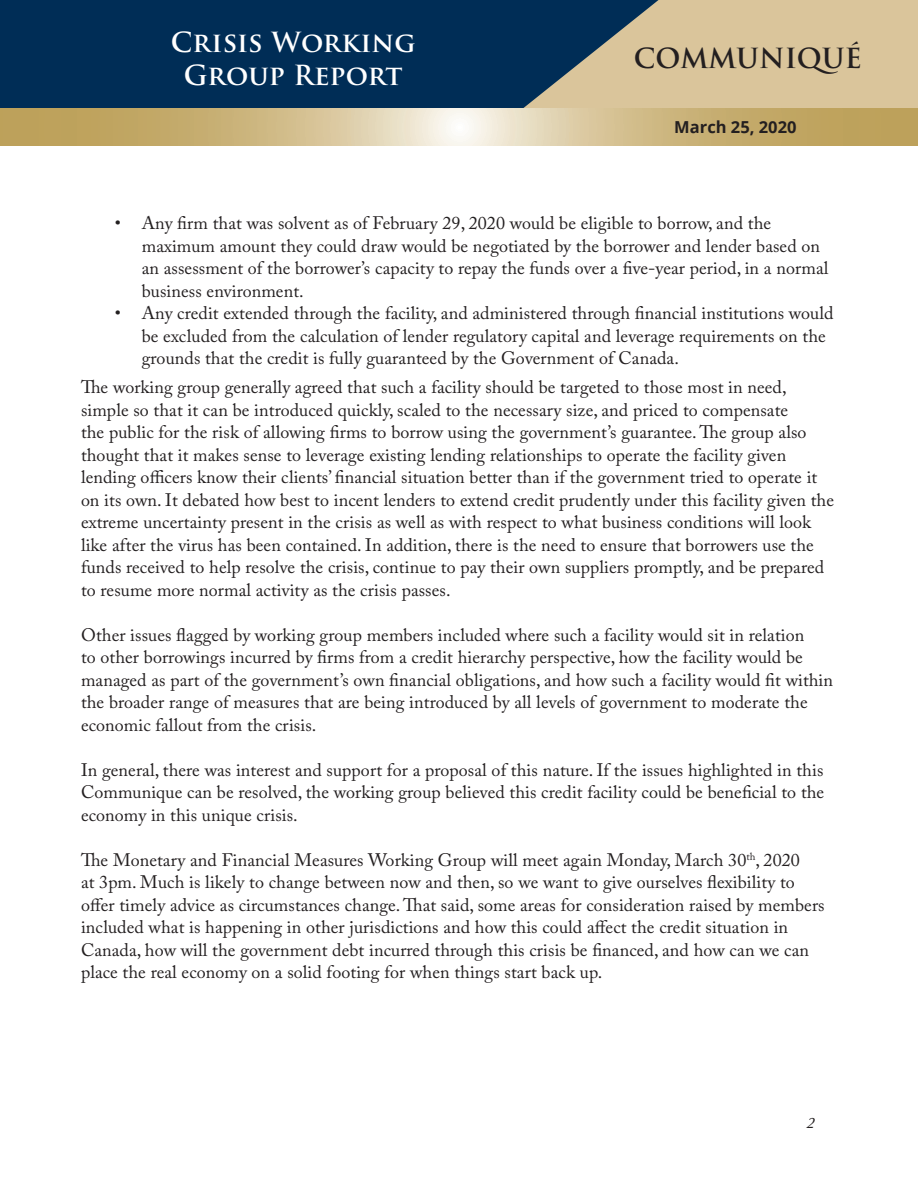
<style>
.page{position:relative;width:918px;height:1188px;background:#fff}
.page>*{position:absolute;margin:0;border:0;box-sizing:border-box;transform-origin:0 0}
.t1{font:700 27px/33px "Trajan Pro";letter-spacing:.01em;color:#fff;text-align:center}
.t2{font:700 27px "Trajan Pro";color:#231f20}
.body{font:18px/22.5px "Adobe Caslon Pro";letter-spacing:.005em;color:#231f20}
.BULLETS{font:18px/22.5px "Adobe Caslon Pro";letter-spacing:.005em;color:#231f20}
.t3{font:700 16.5px "Open Sans";color:#231f20}
.t4{font:italic 15px "Optima";color:#231f20}
</style>
<div class="page">
<div style="left:0;top:0;width:664px;height:108px;background:#002d56"></div>
<svg style="left:524px;top:0;width:394px;height:108px"></svg>
<svg style="left:1px;top:108px;width:917px;height:38px;background:#d0bb88"></svg>
<p class="t1" style="left:171px;top:27px;width:246px">Crisis Working<br>Group Report</p>
<p class="t2" style="left:634px;top:42px;width:230px">COMMUNIQUÉ</p>
<p class="t3" style="left:674px;top:116px;width:124px">March 25, 2020</p>
<p class="BULLETS" style="left:142px;top:212px;width:688px;text-indent:-27px">• Any firm that was solvent as of February 29, 2020 would be eligible to borrow, and the maximum amount they could draw would be negotiated by the borrower and lender based on an assessment of the borrower’s capacity to repay the funds over a five-year period, in a normal business environment.</p>
<p class="BULLETS" style="left:142px;top:302px;width:693px;text-indent:-27px">• Any credit extended through the facility, and administered through financial institutions would be excluded from the calculation of lender regulatory capital and leverage requirements on the grounds that the credit is fully guaranteed by the Government of Canada.</p>
<p class="body" style="left:81px;top:376px;width:755px">The working group generally agreed that such a facility should be targeted to those most in need, simple so that it can be introduced quickly, scaled to the necessary size, and priced to compensate<br>the public for the risk of allowing firms to borrow using the government’s guarantee. The group also thought that it makes sense to leverage existing lending relationships to operate the facility given lending officers know their clients’ financial situation better than if the government tried to operate it on its own. It debated how best to incent lenders to extend credit prudently under this facility given the extreme uncertainty present in the crisis as well as with respect to what business conditions will look like after the virus has been contained. In addition, there is the need to ensure that borrowers use the funds received to help resolve the crisis, continue to pay their own suppliers promptly, and be prepared to resume more normal activity as the crisis passes.</p>
<p class="body" style="left:81px;top:624px;width:754px">Other issues flagged by working group members included where such a facility would sit in relation<br>to other borrowings incurred by firms from a credit hierarchy perspective, how the facility would be managed as part of the government’s own financial obligations, and how such a facility would fit within the broader range of measures that are being introduced by all levels of government to moderate the economic fallout from the crisis.</p>
<p class="body" style="left:81px;top:759px;width:745px;text-align:justify">In general, there was interest and support for a proposal of this nature. If the issues highlighted in this Communique can be resolved, the working group believed this credit facility could be beneficial to the economy in this unique crisis.</p>
<p class="body" style="left:81px;top:849px;width:745px">The Monetary and Financial Measures Working Group will meet again Monday, March 30<sup>th</sup>, 2020<br>at 3pm. Much is likely to change between now and then, so we want to give ourselves flexibility to offer timely advice as circumstances change. That said, some areas for consideration raised by members included what is happening in other jurisdictions and how this could affect the credit situation in Canada, how will the government debt incurred through this crisis be financed, and how can we can place the real economy on a solid footing for when things start back up.</p>
<p class="t4" style="left:806px;top:1114px;width:10px">2</p>
</div>
